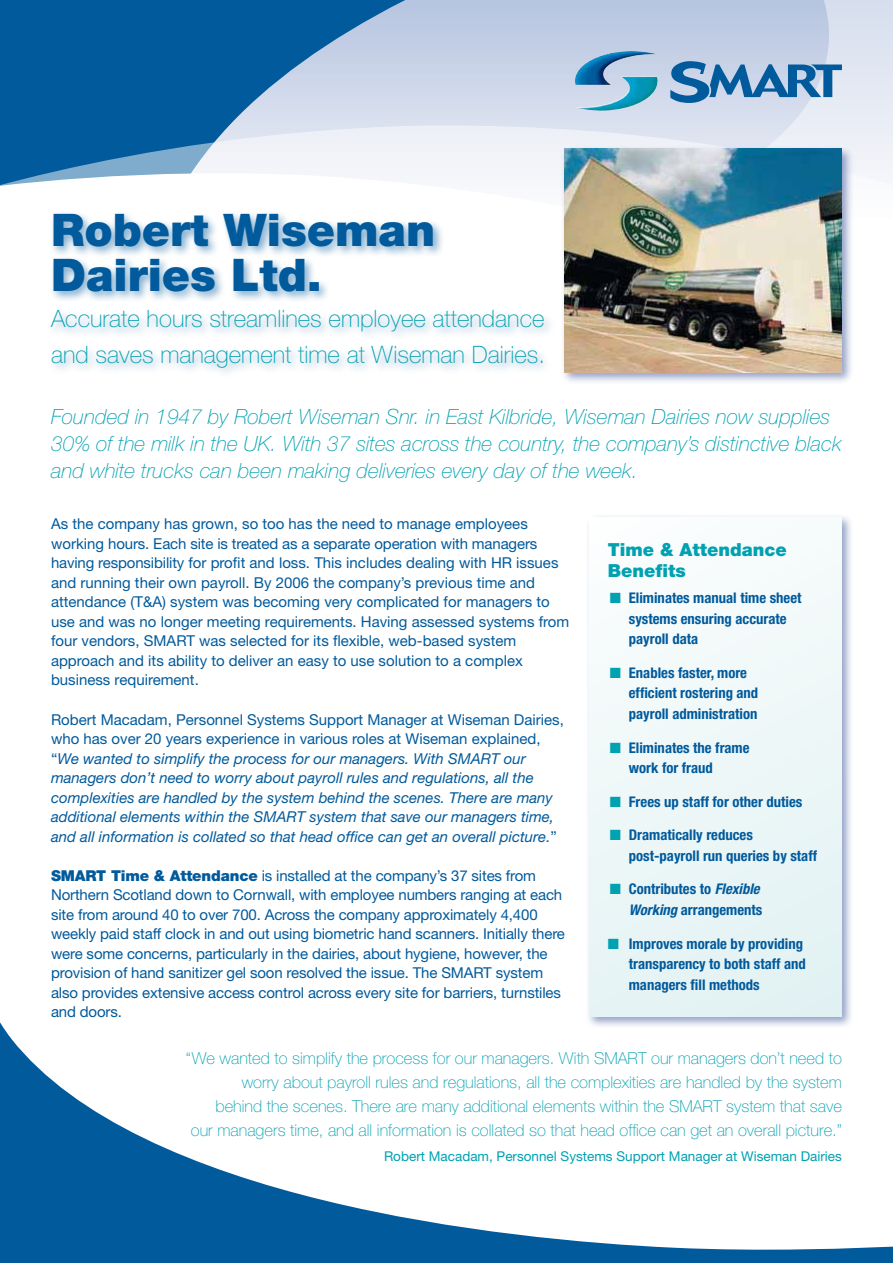
<style>
.page{position:relative;width:893px;height:1263px;background:#fff}
.page>*{position:absolute;margin:0;border:0;box-sizing:border-box;transform-origin:0 0}
.t1{font:900 45px/45px "Helvetica Neue";color:#005a9c}
.t2{font:100 24px/36px "Helvetica Neue";color:#00a1b1}
.t3{font:italic 100 21px/27px "Helvetica Neue";color:#00a1b1}
.t4{font:900 18px/21px "Helvetica Neue";color:#00a1b1}
.t5{font:100 16.5px/24px "Helvetica Neue";color:#00a1b1;text-align:right}
.t6{font:15px/19.5px "Helvetica Neue";letter-spacing:-.01em;color:#005a9c}
.t7{font:italic 15px/19.5px "Helvetica Neue";color:#005a9c}
.t8{font:700 condensed 14.7px/20.7px "Helvetica Neue";color:#005a9c}
.t9{font:13.5px "Helvetica Neue";color:#00a1b1}
.s1{font-style:normal}
.s2{font-weight:900}
.s3{color:#00a1b1}
.s4{font-style:italic}
</style>
<div class="page">
<svg style="left:466px;top:0;width:107px;height:123px;background:#c7d1e6"></svg>
<svg style="left:0;top:0;width:466px;height:123px;background:#4483b5"></svg>
<svg style="left:573px;top:0;width:320px;height:123px;background:#cbd5e8"></svg>
<svg style="left:0;top:123px;width:893px;height:39px;fill:#ebeef6"></svg>
<svg style="left:670px;top:61px;width:172px;height:42px;background:#74a0c7"></svg>
<img style="left:571px;top:51px;width:90px;height:60px">
<svg style="left:0;top:1022px;width:893px;height:241px"></svg>
<svg style="left:0;top:162px;width:893px;height:24px;fill:#f4f5fa"></svg>
<div style="left:560px;top:145px;width:294px;height:240px;background:#25408f;opacity:.5"></div>
<img style="left:564px;top:149px;width:278px;height:224px">
<div style="left:586px;top:514px;width:269px;height:515px;background:#25408f;opacity:.5"></div>
<div style="left:590px;top:518px;width:252px;height:499px;background:#eef7f8"></div>
<div style="left:48px;top:211px;width:508px;height:169px;background:#005a9c;opacity:.5"></div>
<h1 class="t1" style="left:51px;top:207px;width:386px">Robert Wiseman<br>Dairies Ltd.</h1>
<h2 class="t2" style="left:51px;top:301px;width:496px">Accurate hours streamlines employee attendance and saves management time at Wiseman Dairies.</h2>
<p class="t3" style="left:51px;top:403px;width:792px">Founded in 1947 by Robert Wiseman Snr. in East Kilbride, Wiseman Dairies now supplies<br>30% of the milk in the UK. With 37 sites across the country, the company’s distinctive black and white trucks can been making deliveries every day of the week.</p>
<p class="t6" style="left:51px;top:514px;width:520px">As the company has grown, so too has the need to manage employees working hours. Each site is treated as a separate operation with managers having responsibility for profit and loss. This includes dealing with HR issues and running their own payroll. By 2006 the company’s previous time and attendance (T&amp;A) system was becoming very complicated for managers to use and was no longer meeting requirements. Having assessed systems from four vendors, SMART was selected for its flexible, web-based system approach and its ability to deliver an easy to use solution to a complex business requirement.</p>
<p class="t7" style="left:51px;top:709px;width:514px"><span class="s1">Robert Macadam, Personnel Systems Support Manager at Wiseman Dairies, who has over 20 years experience in various roles at Wiseman explained, “</span>We wanted to simplify the process for our managers. With SMART our managers don’t need to worry about payroll rules and regulations, all the complexities are handled by the system behind the scenes. There are many additional elements within the SMART system that save our managers time, and all information is collated so that head office can get an overall picture.<span class="s1">”</span></p>
<p class="t6" style="left:51px;top:865px;width:515px"><span class="s2">SMART Time &amp; Attendance</span> is installed at the company’s 37 sites from Northern Scotland down to Cornwall, with employee numbers ranging at each site from around 40 to over 700. Across the company approximately 4,400 weekly paid staff clock in and out using biometric hand scanners. Initially there were some concerns, particularly in the dairies, about hygiene, however, the provision of hand sanitizer gel soon resolved the issue. The SMART system also provides extensive access control across every site for barriers, turnstiles and doors.</p>
<p class="t4" style="left:608px;top:539px;width:181px">Time &amp; Attendance<br>Benefits</p>
<p class="t8" style="left:629px;top:587px;width:174px;text-indent:-19px"><span class="s3">■</span> Eliminates manual time sheet systems ensuring accurate payroll data</p>
<p class="t8" style="left:629px;top:662px;width:131px;text-indent:-19px"><span class="s3">■</span> Enables faster, more efficient rostering and payroll administration</p>
<p class="t8" style="left:629px;top:737px;width:122px;text-indent:-19px"><span class="s3">■</span> Eliminates the frame work for fraud</p>
<p class="t8" style="left:610px;top:791px;width:194px"><span class="s3">■</span> Frees up staff for other duties</p>
<p class="t8" style="left:629px;top:824px;width:190px;text-indent:-19px"><span class="s3">■</span> Dramatically reduces post-payroll run queries by staff</p>
<p class="t8" style="left:610px;top:879px;width:154px;text-align:right"><span class="s3">■</span> Contributes to <span class="s4">Flexible<br>Working</span> arrangements</p>
<p class="t8" style="left:629px;top:933px;width:178px;text-indent:-21px"><span class="s3">■</span> Improves morale by providing transparency to both staff and managers fill methods</p>
<p class="t5" style="left:186px;top:1046px;width:658px">“We wanted to simplify the process for our managers. With SMART our managers don’t need to worry about payroll rules and regulations, all the complexities are handled by the system<br>behind the scenes. There are many additional elements within the SMART system that save<br>our managers time, and all information is collated so that head office can get an overall picture.”</p>
<p class="t9" style="left:384px;top:1148px;width:459px">Robert Macadam, Personnel Systems Support Manager at Wiseman Dairies</p>
</div>
